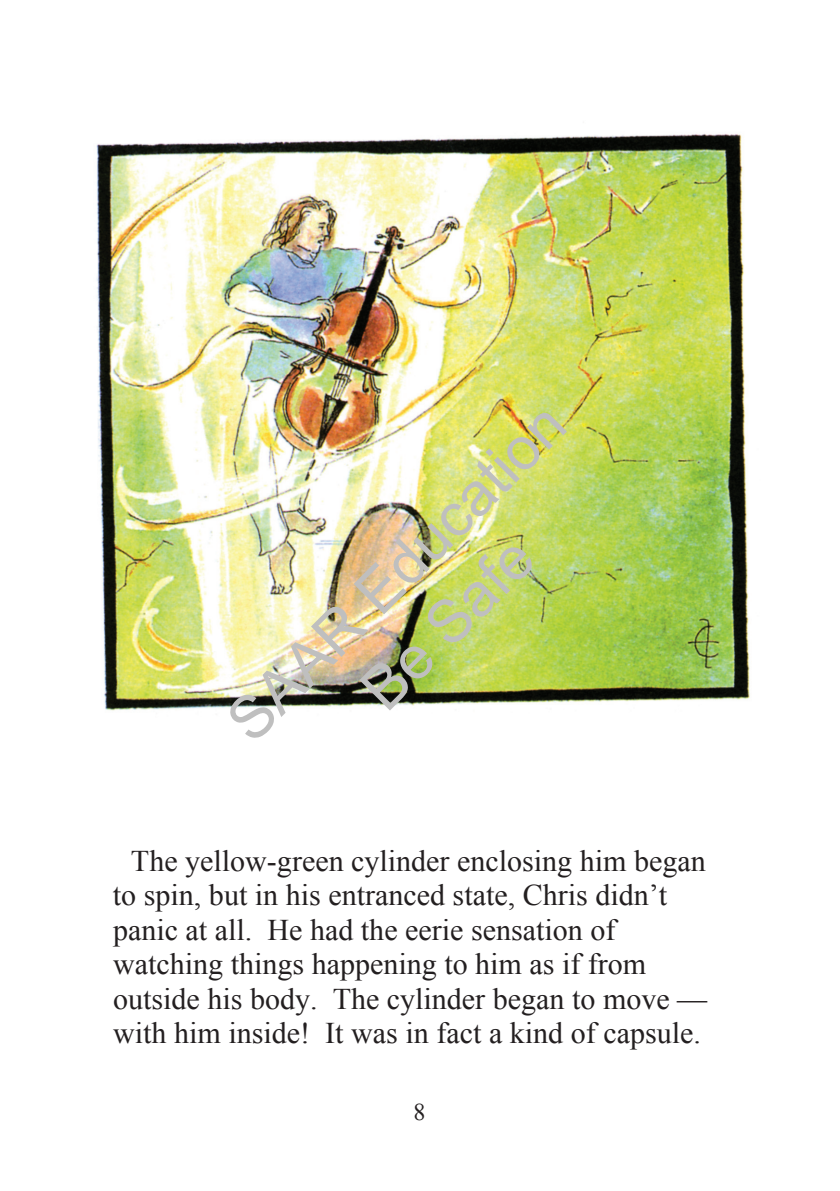
<style>
.page{position:relative;width:840px;height:1191px;background:#fff}
.page>*{position:absolute;margin:0;border:0;box-sizing:border-box;transform-origin:0 0}
.t1{font:60.2px/72.2px "Arial";color:#bfbfbf;text-align:center}
.t2{font:30px/34.6px "Times New Roman";color:#231f20}
.t3{font:24px "Times New Roman";color:#231f20}
</style>
<div class="page">
<img style="left:96px;top:133px;width:654px;height:580px">
<h1 class="t1" style="left:212px;top:704px;width:449px;rotate:-45deg">SAAR Education<br>Be Safe</h1>
<p class="t2" style="left:113px;top:843px;width:595px;text-indent:18px">The yellow-green cylinder enclosing him began to spin, but in his entranced state, Chris didn’t panic at all. He had the eerie sensation of watching things happening to him as if from outside his body. The cylinder began to move — with him inside! It was in fact a kind of capsule.</p>
<p class="t3" style="left:413px;top:1095px;width:13px">8</p>
</div>
